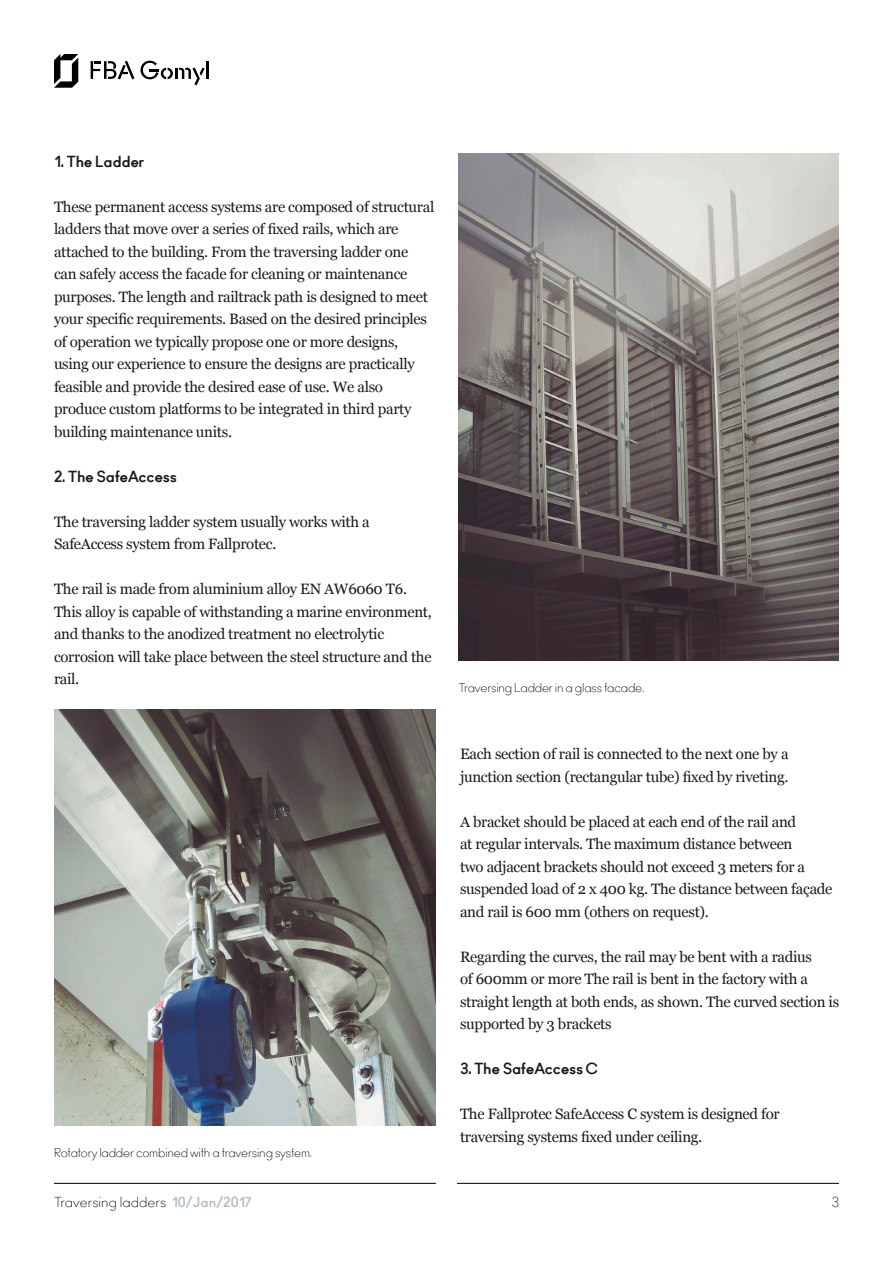
<style>
.page{position:relative;width:893px;height:1263px;background:#fff}
.page>*{position:absolute;margin:0;border:0;box-sizing:border-box;transform-origin:0 0}
.titular{font:15px/22.5px "Georgia";letter-spacing:-.02em;color:#1a1a1a}
.titular-2{font:700 15px "Ano";letter-spacing:-.02em;color:#1a1a1a}
.t1{font:13.5px "Ano Half";color:#000}
.titular-3{font:12px "Ano Half";letter-spacing:-.02em;color:#000}
.s1{font-family:"Ano";font-weight:700;color:#b2c0bd}
</style>
<div class="page">
<svg style="left:54px;top:54px;width:24px;height:34px"></svg>
<svg style="left:91px;top:61px;width:43px;height:18px"></svg>
<svg style="left:140px;top:61px;width:65px;height:24px"></svg>
<hr style="left:206px;top:61px;width:3px;height:18px;background:#000">
<hr style="left:457px;top:1183px;width:382px;height:1px;background:#000">
<hr style="left:54px;top:1183px;width:382px;height:1px;background:#000">
<img style="left:458px;top:153px;width:381px;height:507px">
<img style="left:54px;top:710px;width:382px;height:415px">
<p class="titular-2" style="left:54px;top:152px;width:92px">1. The Ladder</p>
<p class="titular" style="left:54px;top:194px;width:382px">These permanent access systems are composed of structural ladders that move over a series of fixed rails, which are attached to the building. From the traversing ladder one can safely access the facade for cleaning or maintenance purposes. The length and railtrack path is designed to meet your specific requirements. Based on the desired principles of operation we typically propose one or more designs, using our experience to ensure the designs are practically feasible and provide the desired ease of use. We also produce custom platforms to be integrated in third party building maintenance units.</p>
<p class="titular-2" style="left:54px;top:467px;width:124px">2. The SafeAccess</p>
<p class="titular" style="left:54px;top:509px;width:317px">The traversing ladder system usually works with a<br>SafeAccess system from Fallprotec.</p>
<p class="titular" style="left:54px;top:577px;width:379px">The rail is made from aluminium alloy EN AW6060 T6.<br>This alloy is capable of withstanding a marine environment, and thanks to the anodized treatment no electrolytic corrosion will take place between the steel structure and the rail.</p>
<p class="titular-3" style="left:54px;top:1145px;width:260px">Rotatory ladder combined with a traversing system.</p>
<p class="titular-3" style="left:458px;top:680px;width:188px">Traversing Ladder in a glass facade.</p>
<p class="titular" style="left:460px;top:742px;width:330px">Each section of rail is connected to the next one by a junction section (rectangular tube) fixed by riveting.</p>
<p class="titular" style="left:460px;top:809px;width:374px">A bracket should be placed at each end of the rail and<br>at regular intervals. The maximum distance between<br>two adjacent brackets should not exceed 3 meters for a suspended load of 2 x 400 kg. The distance between façade and rail is 600 mm (others on request).</p>
<p class="titular" style="left:460px;top:944px;width:381px">Regarding the curves, the rail may be bent with a radius<br>of 600mm or more The rail is bent in the factory with a straight length at both ends, as shown. The curved section is supported by 3 brackets</p>
<p class="titular-2" style="left:460px;top:1059px;width:140px">3. The SafeAccess C</p>
<p class="titular" style="left:460px;top:1102px;width:321px">The Fallprotec SafeAccess C system is designed for traversing systems fixed under ceiling.</p>
<p class="t1" style="left:54px;top:1194px;width:199px">Traversing ladders <span class="s1">10/Jan/2017</span></p>
<p class="t1" style="left:832px;top:1194px;width:9px">3</p>
</div>
